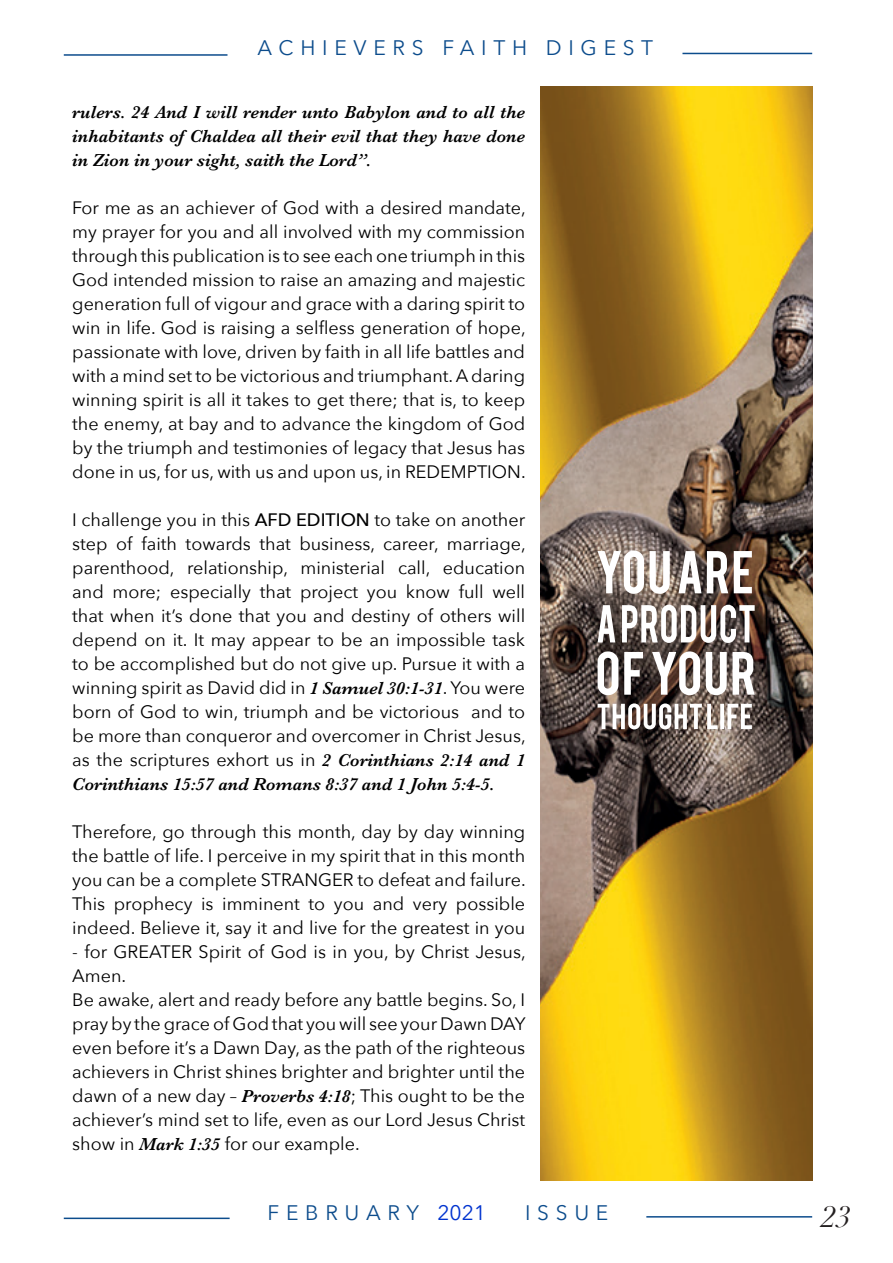
<style>
.page{position:relative;width:893px;height:1263px;background:#fff}
.page>*{position:absolute;margin:0;border:0;box-sizing:border-box;transform-origin:0 0}
.t1{font:italic 30px "Didot";color:#231f20}
.t2{font:21px "Avenir Next";letter-spacing:.32em;color:#0c4c8c}
.t3{font:21px "Avenir Next";color:#0033cf}
.t4{font:18px/24px "Avenir Next";color:#000001;text-align:justify}
.t5{font:italic 600 18px/24px "Baskerville";color:#000001;text-align:justify}
.s1{font-weight:500}
.s2{font-family:"Baskerville";font-weight:600;font-style:italic}
</style>
<div class="page">
<img style="left:540px;top:86px;width:272px;height:1094px">
<hr style="left:64px;top:54px;width:163px;height:2px;background:#0c4c8c">
<hr style="left:682px;top:53px;width:130px;height:1px;background:#0c4c8c">
<hr style="left:64px;top:1217px;width:166px;height:2px;background:#0c4c8c">
<hr style="left:646px;top:1216px;width:166px;height:1px;background:#0c4c8c">
<svg style="left:598px;top:703px;width:154px;height:26px"></svg>
<svg style="left:598px;top:651px;width:157px;height:44px"></svg>
<svg style="left:598px;top:605px;width:157px;height:38px"></svg>
<svg style="left:598px;top:550px;width:154px;height:44px"></svg>
<p class="t2" style="left:257px;top:30px;width:397px">ACHIEVERS FAITH DIGEST</p>
<p class="t5" style="left:72px;top:101px;width:454px">rulers. 24 And I will render unto Babylon and to all the inhabitants of Chaldea all their evil that they have done in Zion in your sight, saith the Lord”.</p>
<p class="t4" style="left:72px;top:195px;width:455px">For me as an achiever of God with a desired mandate, my prayer for you and all involved with my commission through this publication is to see each one triumph in this God intended mission to raise an amazing and majestic generation full of vigour and grace with a daring spirit to win in life. God is raising a selfless generation of hope, passionate with love, driven by faith in all life battles and with a mind set to be victorious and triumphant. A daring winning spirit is all it takes to get there; that is, to keep the enemy, at bay and to advance the kingdom of God by the triumph and testimonies of legacy that Jesus has done in us, for us, with us and upon us, in REDEMPTION.</p>
<p class="t4" style="left:72px;top:507px;width:455px">I challenge you in this <span class="s1">AFD EDITION</span> to take on another step of faith towards that business, career, marriage, parenthood, relationship, ministerial call, education and more; especially that project you know full well that when it’s done that you and destiny of others will depend on it. It may appear to be an impossible task to be accomplished but do not give up. Pursue it with a winning spirit as David did in <span class="s2">1 Samuel 30:1-31</span>. You were born of God to win, triumph and be victorious and to be more than conqueror and overcomer in Christ Jesus, as the scriptures exhort us in <span class="s2">2 Corinthians 2:14 and 1</span></p>
<p class="t5" style="left:72px;top:772px;width:424px">Corinthians 15:57 and Romans 8:37 and 1 John 5:4-5.</p>
<p class="t4" style="left:72px;top:819px;width:455px">Therefore, go through this month, day by day winning the battle of life. I perceive in my spirit that in this month you can be a complete STRANGER to defeat and failure.<br>This prophecy is imminent to you and very possible indeed. Believe it, say it and live for the greatest in you</p>
<p class="t4" style="left:72px;top:939px;width:455px;text-align:left">- for GREATER Spirit of God is in you, by Christ Jesus, Amen.<br>Be awake, alert and ready before any battle begins. So, I pray by the grace of God that you will see your Dawn DAY even before it’s a Dawn Day, as the path of the righteous achievers in Christ shines brighter and brighter until the dawn of a new day – <span class="s2">Proverbs 4:18</span>; This ought to be the achiever’s mind set to life, even as our Lord Jesus Christ show in <span class="s2">Mark 1:35</span> for our example.</p>
<p class="t3" style="left:437px;top:1199px;width:50px">2021</p>
<p class="t2" style="left:268px;top:1195px;width:153px">FEBRUARY</p>
<p class="t2" style="left:525px;top:1195px;width:85px">ISSUE</p>
<h1 class="t1" style="left:822px;top:1198px;width:30px">23</h1>
</div>
